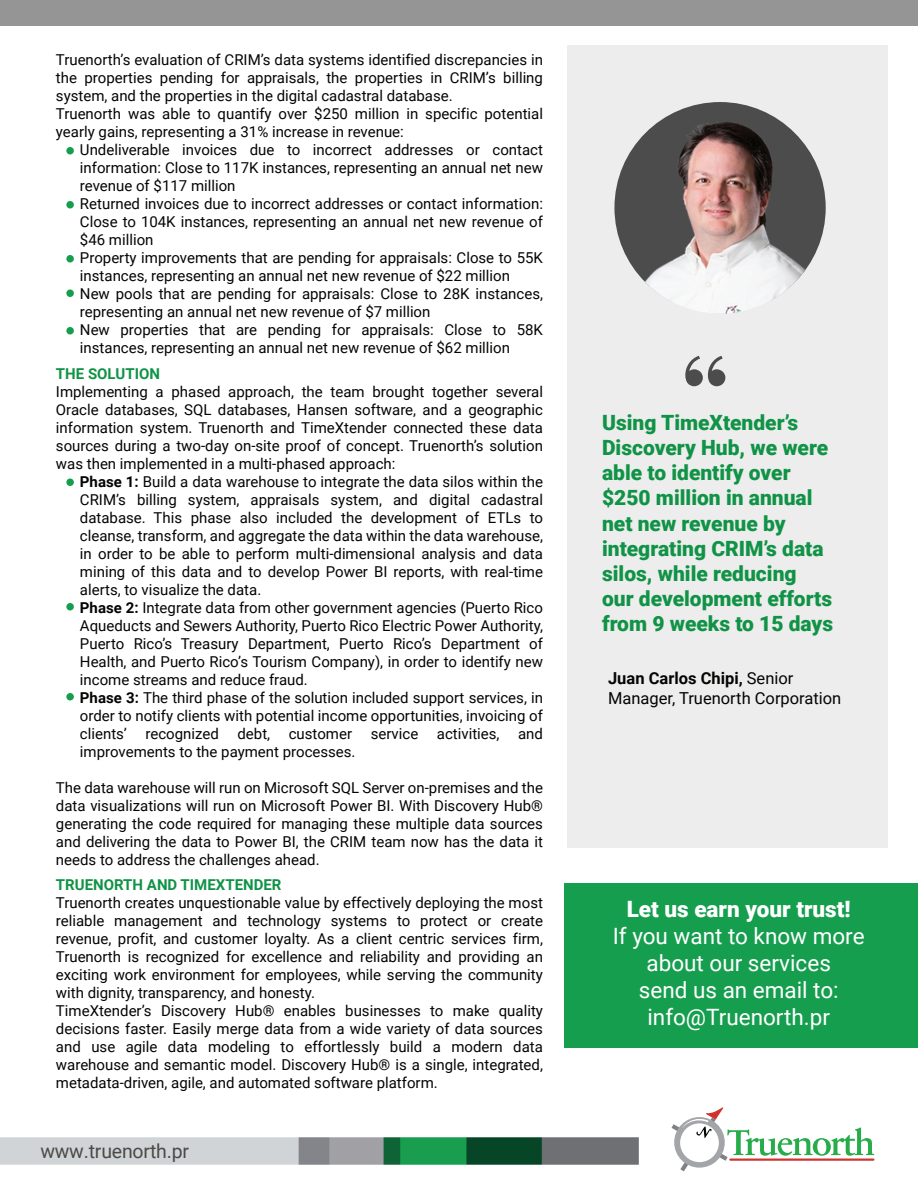
<style>
.page{position:relative;width:918px;height:1188px;background:#fff}
.page>*{position:absolute;margin:0;border:0;box-sizing:border-box;transform-origin:0 0}
.t1{font:22.5px/27px "Roboto";color:#fff;text-align:center}
.t2{font:900 22.5px "Roboto";color:#fff}
.t3{font:900 21px/25.2px "Roboto";color:#109346}
.t4{font:19.5px "Roboto";letter-spacing:-.01em;color:#4c4a47}
.t5{font:16.5px/19.8px "Roboto";color:#040503}
.t6{font:15px/18px "Roboto";color:#040503}
.t7{font:700 15px "Roboto";color:#109346}
.s1{font-weight:700}
</style>
<div class="page">
<svg style="left:672px;top:1107px;width:202px;height:64px"></svg>
<img style="left:0;top:1138px;width:639px;height:26px">
<div style="left:564px;top:884px;width:354px;height:164px;background:#169e4f"></div>
<div style="left:567px;top:45px;width:321px;height:803px;background:#ededed"></div>
<svg style="left:685px;top:356px;width:40px;height:30px"></svg>
<img style="left:615px;top:104px;width:210px;height:210px;border-radius:105px">
<div style="left:0;top:0;width:918px;height:26px;background:#949594"></div>
<div style="left:66px;top:147px;width:8px;height:7px;background:#169e4f;border-radius:50%"></div>
<div style="left:66px;top:201px;width:8px;height:7px;background:#169e4f;border-radius:50%"></div>
<div style="left:66px;top:255px;width:8px;height:7px;background:#169e4f;border-radius:50%"></div>
<div style="left:66px;top:290px;width:8px;height:7px;background:#169e4f;border-radius:50%"></div>
<div style="left:66px;top:327px;width:8px;height:7px;background:#169e4f;border-radius:50%"></div>
<div style="left:66px;top:693px;width:8px;height:7px;background:#169e4f;border-radius:50%"></div>
<div style="left:66px;top:603px;width:8px;height:7px;background:#169e4f;border-radius:50%"></div>
<div style="left:66px;top:478px;width:8px;height:8px;background:#169e4f;border-radius:50%"></div>
<p class="t6" style="left:56px;top:50px;width:489px">Truenorth’s evaluation of CRIM’s data systems identified discrepancies in the properties pending for appraisals, the properties in CRIM’s billing system, and the properties in the digital cadastral database.<br>Truenorth was able to quantify over $250 million in specific potential yearly gains, representing a 31% increase in revenue:</p>
<p class="t6" style="left:80px;top:140px;width:465px">Undeliverable invoices due to incorrect addresses or contact information: Close to 117K instances, representing an annual net new revenue of $117 million<br>Returned invoices due to incorrect addresses or contact information:<br>Close to 104K instances, representing an annual net new revenue of $46 million<br>Property improvements that are pending for appraisals: Close to 55K instances, representing an annual net new revenue of $22 million New pools that are pending for appraisals: Close to 28K instances, representing an annual net new revenue of $7 million<br>New properties that are pending for appraisals: Close to 58K instances, representing an annual net new revenue of $62 million</p>
<p class="t7" style="left:56px;top:363px;width:106px">THE SOLUTION</p>
<p class="t6" style="left:56px;top:382px;width:489px;text-align:justify">Implementing a phased approach, the team brought together several Oracle databases, SQL databases, Hansen software, and a geographic information system. Truenorth and TimeXtender connected these data sources during a two-day on-site proof of concept. Truenorth’s solution was then implemented in a multi-phased approach:</p>
<p class="t6" style="left:80px;top:472px;width:465px"><span class="s1">Phase 1:</span> Build a data warehouse to integrate the data silos within the CRIM’s billing system, appraisals system, and digital cadastral database. This phase also included the development of ETLs to cleanse, transform, and aggregate the data within the data warehouse, in order to be able to perform multi-dimensional analysis and data mining of this data and to develop Power BI reports, with real-time alerts, to visualize the data.<br><span class="s1">Phase 2:</span> Integrate data from other government agencies (Puerto Rico Aqueducts and Sewers Authority, Puerto Rico Electric Power Authority, Puerto Rico’s Treasury Department, Puerto Rico’s Department of Health, and Puerto Rico’s Tourism Company), in order to identify new income streams and reduce fraud.<br><span class="s1">Phase 3:</span> The third phase of the solution included support services, in order to notify clients with potential income opportunities, invoicing of clients’ recognized debt, customer service activities, and improvements to the payment processes.</p>
<p class="t6" style="left:56px;top:778px;width:489px;text-align:justify">The data warehouse will run on Microsoft SQL Server on-premises and the data visualizations will run on Microsoft Power BI. With Discovery Hub® generating the code required for managing these multiple data sources and delivering the data to Power BI, the CRIM team now has the data it needs to address the challenges ahead.</p>
<p class="t7" style="left:56px;top:874px;width:227px">TRUENORTH AND TIMEXTENDER</p>
<p class="t6" style="left:56px;top:893px;width:489px">Truenorth creates unquestionable value by effectively deploying the most reliable management and technology systems to protect or create revenue, profit, and customer loyalty. As a client centric services firm, Truenorth is recognized for excellence and reliability and providing an exciting work environment for employees, while serving the community with dignity, transparency, and honesty.<br>TimeXtender’s Discovery Hub® enables businesses to make quality decisions faster. Easily merge data from a wide variety of data sources and use agile data modeling to effortlessly build a modern data warehouse and semantic model. Discovery Hub® is a single, integrated, metadata-driven, agile, and automated software platform.</p>
<h3 class="t4" style="left:40px;top:1138px;width:150px">www.truenorth.pr</h3>
<h2 class="t3" style="left:602px;top:409px;width:233px">Using TimeXtender’s<br>Discovery Hub, we were able to identify over $250 million in annual net new revenue by integrating CRIM’s data silos, while reducing our development efforts from 9 weeks to 15 days</h2>
<p class="t5" style="left:608px;top:668px;width:235px"><span class="s1">Juan Carlos Chipi,</span> Senior<br>Manager, Truenorth Corporation</p>
<h1 class="t2" style="left:627px;top:893px;width:225px">Let us earn your trust!</h1>
<h1 class="t1" style="left:613px;top:922px;width:253px">If you want to know more about our services<br>send us an email to: info@Truenorth.pr</h1>
</div>
